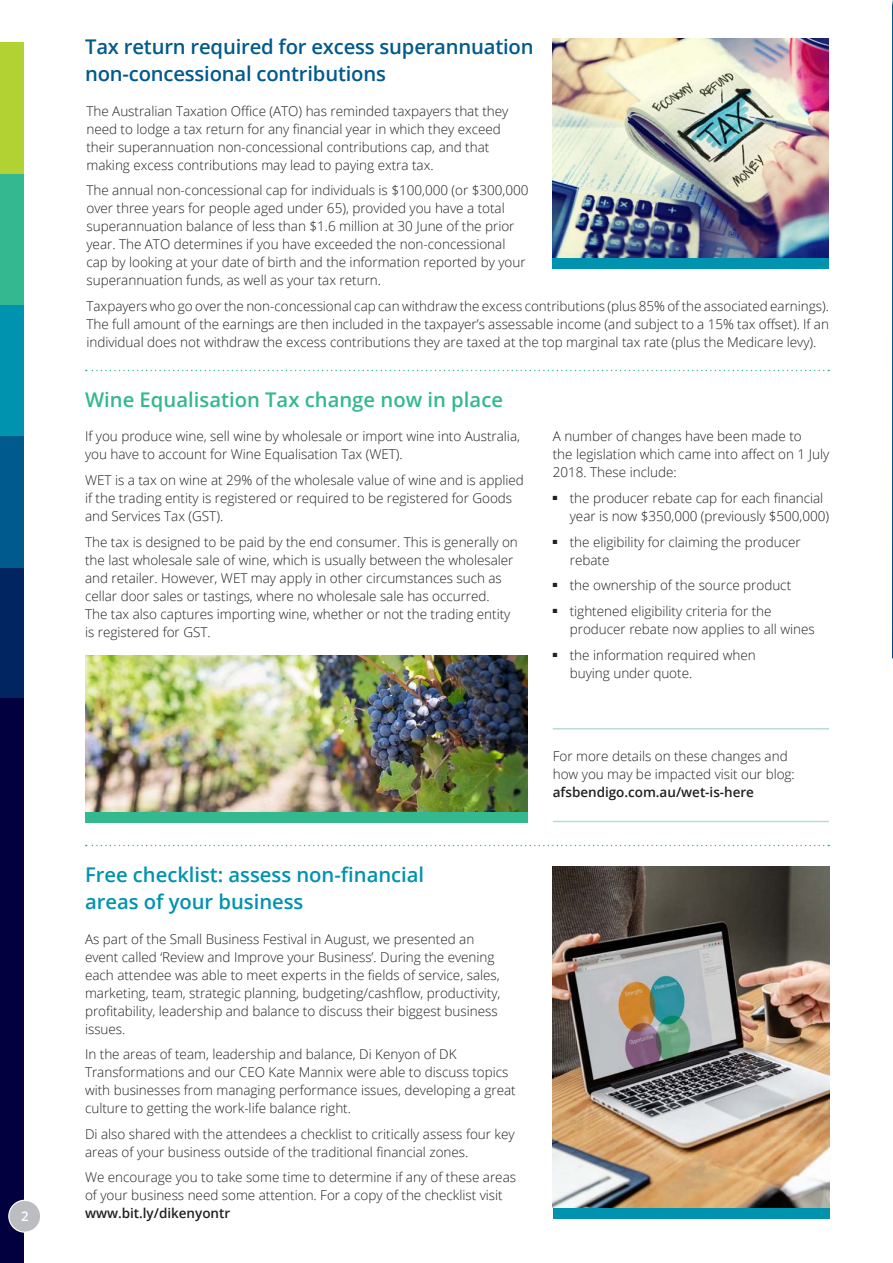
<style>
.page{position:relative;width:893px;height:1263px;background:#fff}
.page>*{position:absolute;margin:0;border:0;box-sizing:border-box;transform-origin:0 0}
.t1{font:600 20.25px/27px "Open Sans";letter-spacing:-.01em;color:#005a8e}
.t2{font:600 20.25px/27px "Open Sans";color:#0093b0}
.t3{font:600 20.25px "Open Sans";color:#33b890}
.t4{font:300 13.5px/18px "Open Sans";color:#221f20}
.t5{font:600 13.5px "Open Sans";color:#221f20}
.t6{font:600 13.2px "Open Sans";color:#fff}
</style>
<div class="page">
<img style="left:892px;top:0;width:1px;height:658px">
<div style="left:0;top:174px;width:24px;height:132px;background:#33b890"></div>
<div style="left:0;top:43px;width:24px;height:131px;background:#b2d234"></div>
<div style="left:0;top:306px;width:24px;height:131px;background:#0093b0"></div>
<div style="left:0;top:437px;width:24px;height:131px;background:#005a8e"></div>
<div style="left:0;top:568px;width:24px;height:130px;background:#002561"></div>
<div style="left:0;top:698px;width:24px;height:565px;background:#02003e"></div>
<div style="left:9px;top:1200px;width:32px;height:32px;background:#bbbdc0;border-radius:50%"></div>
<div style="left:8px;top:1200px;width:33px;height:33px;border:1px solid #fff;border-radius:50%"></div>
<svg style="left:86px;top:370px;width:743px;height:1px"></svg>
<svg style="left:86px;top:845px;width:743px;height:1px"></svg>
<div style="left:85px;top:811px;width:443px;height:11px;background:#33b890"></div>
<img style="left:85px;top:656px;width:443px;height:155px">
<div style="left:553px;top:258px;width:276px;height:11px;background:#0093b0"></div>
<img style="left:553px;top:38px;width:276px;height:220px">
<div style="left:553px;top:1208px;width:276px;height:11px;background:#0093b0"></div>
<img style="left:553px;top:867px;width:276px;height:341px">
<hr style="left:553px;top:728px;width:276px;height:1px;background:#b5decc">
<hr style="left:553px;top:821px;width:276px;height:1px;background:#b5decc">
<p class="t6" style="left:21px;top:1211px;width:9px">2</p>
<h1 class="t1" style="left:85px;top:35px;width:450px">Tax return required for excess superannuation non-concessional contributions</h1>
<p class="t4" style="left:86px;top:101px;width:423px">The Australian Taxation Office (ATO) has reminded taxpayers that they need to lodge a tax return for any financial year in which they exceed their superannuation non-concessional contributions cap, and that making excess contributions may lead to paying extra tax.</p>
<p class="t4" style="left:86px;top:181px;width:443px">The annual non-concessional cap for individuals is $100,000 (or $300,000 over three years for people aged under 65), provided you have a total superannuation balance of less than $1.6 million at 30 June of the prior year. The ATO determines if you have exceeded the non-concessional cap by looking at your date of birth and the information reported by your superannuation funds, as well as your tax return.</p>
<p class="t4" style="left:86px;top:298px;width:744px;text-align:justify">Taxpayers who go over the non-concessional cap can withdraw the excess contributions (plus 85% of the associated earnings).<br>The full amount of the earnings are then included in the taxpayer’s assessable income (and subject to a 15% tax offset). If an individual does not withdraw the excess contributions they are taxed at the top marginal tax rate (plus the Medicare levy).</p>
<h1 class="t3" style="left:85px;top:392px;width:419px">Wine Equalisation Tax change now in place</h1>
<p class="t4" style="left:85px;top:429px;width:436px">If you produce wine, sell wine by wholesale or import wine into Australia, you have to account for Wine Equalisation Tax (WET).</p>
<p class="t4" style="left:85px;top:472px;width:440px">WET is a tax on wine at 29% of the wholesale value of wine and is applied if the trading entity is registered or required to be registered for Goods and Services Tax (GST).</p>
<p class="t4" style="left:85px;top:534px;width:434px">The tax is designed to be paid by the end consumer. This is generally on the last wholesale sale of wine, which is usually between the wholesaler and retailer. However, WET may apply in other circumstances such as cellar door sales or tastings, where no wholesale sale has occurred.<br>The tax also captures importing wine, whether or not the trading entity is registered for GST.</p>
<h1 class="t2" style="left:85px;top:861px;width:341px">Free checklist: assess non-financial areas of your business</h1>
<p class="t4" style="left:85px;top:931px;width:417px">As part of the Small Business Festival in August, we presented an event called ‘Review and Improve your Business’. During the evening each attendee was able to meet experts in the fields of service, sales, marketing, team, strategic planning, budgeting/cashflow, productivity, profitability, leadership and balance to discuss their biggest business issues.</p>
<p class="t4" style="left:85px;top:1046px;width:432px">In the areas of team, leadership and balance, Di Kenyon of DK Transformations and our CEO Kate Mannix were able to discuss topics with businesses from managing performance issues, developing a great culture to getting the work-life balance right.</p>
<p class="t4" style="left:85px;top:1126px;width:431px">Di also shared with the attendees a checklist to critically assess four key areas of your business outside of the traditional financial zones.</p>
<p class="t4" style="left:85px;top:1170px;width:433px">We encourage you to take some time to determine if any of these areas of your business need some attention. For a copy of the checklist visit</p>
<p class="t5" style="left:85px;top:1208px;width:147px">www.bit.ly/dikenyontr</p>
<p class="t4" style="left:553px;top:429px;width:278px">A number of changes have been made to<br>the legislation which came into affect on 1 July<br>2018. These include:</p>
<p class="t4" style="left:570px;top:489px;width:261px;text-indent:-17px">■ the producer rebate cap for each financial year is now $350,000 (previously $500,000)</p>
<p class="t4" style="left:570px;top:534px;width:232px;text-indent:-17px">■ the eligibility for claiming the producer rebate</p>
<p class="t4" style="left:553px;top:578px;width:240px">■ the ownership of the source product</p>
<p class="t4" style="left:570px;top:603px;width:246px;text-indent:-17px">■ tightened eligibility criteria for the producer rebate now applies to all wines</p>
<p class="t4" style="left:570px;top:647px;width:187px;text-indent:-17px">■ the information required when buying under quote.</p>
<p class="t4" style="left:553px;top:749px;width:244px">For more details on these changes and how you may be impacted visit our blog:</p>
<p class="t5" style="left:553px;top:787px;width:203px">afsbendigo.com.au/wet-is-here</p>
</div>
